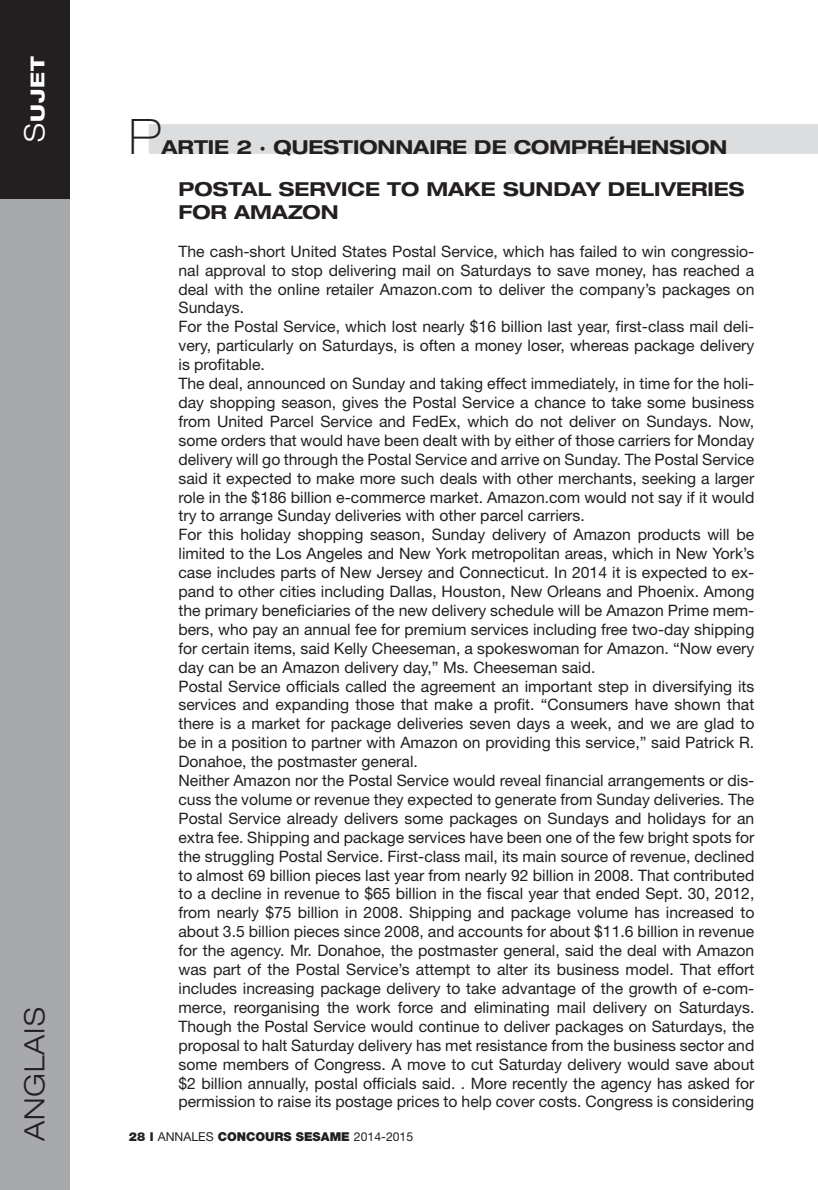
<style>
.page{position:relative;width:818px;height:1190px;background:#fff}
.page>*{position:absolute;margin:0;border:0;box-sizing:border-box;transform-origin:0 0}
.t1{font:100 expanded 49px "Helvetica Neue LT Std";color:#231f20}
.t2{font:300 expanded 28px "Helvetica Neue LT Std";letter-spacing:.03em;color:#231f20}
.t3{font:700 expanded 19.25px/42px "Helvetica Neue LT Std";color:#231f20}
.t4{font:800 expanded 19.25px "Helvetica Neue LT Std";color:#fff}
.t5{font:15.75px/18.9px "Helvetica Neue LT Std";color:#231f20}
.t6{font:900 12.25px "Helvetica Neue LT Std";color:#231f20}
.s1{font-weight:300;font-size:28px}
.s2{font-weight:400}
</style>
<div class="page">
<div style="left:0;top:0;width:69px;height:1190px;background:#a8a9ad"></div>
<div style="left:0;top:0;width:69px;height:198px;background:#231f20"></div>
<div style="left:149px;top:124px;width:668px;height:30px;background:#dcdddf"></div>
<p class="t4" style="left:25px;top:142px;width:87px;rotate:-90deg"><span class="s1">S</span>UJET</p>
<h2 class="t2" style="left:18px;top:1141px;width:135px;rotate:-90deg">ANGLAIS</h2>
<h1 class="t1" style="left:129px;top:107px;width:34px">P</h1>
<p class="t3" style="left:178px;top:125px;width:567px;text-indent:-17px">ARTIE 2 · QUESTIONNAIRE DE COMPRÉHENSION<br>POSTAL SERVICE TO MAKE SUNDAY DELIVERIES</p>
<p class="t3" style="left:178px;top:191px;width:162px">FOR AMAZON</p>
<p class="t5" style="left:178px;top:241px;width:577px">The cash-short United States Postal Service, which has failed to win congressio&shy;nal approval to stop delivering mail on Saturdays to save money, has reached a deal with the online retailer Amazon.com to deliver the company’s packages on Sundays.<br>For the Postal Service, which lost nearly $16 billion last year, first-class mail deli&shy;very, particularly on Saturdays, is often a money loser, whereas package delivery is profitable.<br>The deal, announced on Sunday and taking effect immediately, in time for the holi&shy;day shopping season, gives the Postal Service a chance to take some business from United Parcel Service and FedEx, which do not deliver on Sundays. Now, some orders that would have been dealt with by either of those carriers for Monday delivery will go through the Postal Service and arrive on Sunday. The Postal Service said it expected to make more such deals with other merchants, seeking a larger role in the $186 billion e-commerce market. Amazon.com would not say if it would try to arrange Sunday deliveries with other parcel carriers.<br>For this holiday shopping season, Sunday delivery of Amazon products will be limited to the Los Angeles and New York metropolitan areas, which in New York’s case includes parts of New Jersey and Connecticut. In 2014 it is expected to ex&shy;pand to other cities including Dallas, Houston, New Orleans and Phoenix. Among the primary beneficiaries of the new delivery schedule will be Amazon Prime mem&shy;bers, who pay an annual fee for premium services including free two-day shipping for certain items, said Kelly Cheeseman, a spokeswoman for Amazon. “Now every day can be an Amazon delivery day,” Ms. Cheeseman said.<br>Postal Service officials called the agreement an important step in diversifying its services and expanding those that make a profit. “Consumers have shown that there is a market for package deliveries seven days a week, and we are glad to be in a position to partner with Amazon on providing this service,” said Patrick R.<br>Donahoe, the postmaster general.<br>Neither Amazon nor the Postal Service would reveal financial arrangements or dis&shy;cuss the volume or revenue they expected to generate from Sunday deliveries. The Postal Service already delivers some packages on Sundays and holidays for an extra fee. Shipping and package services have been one of the few bright spots for the struggling Postal Service. First-class mail, its main source of revenue, declined to almost 69 billion pieces last year from nearly 92 billion in 2008. That contributed to a decline in revenue to $65 billion in the fiscal year that ended Sept. 30, 2012, from nearly $75 billion in 2008. Shipping and package volume has increased to about 3.5 billion pieces since 2008, and accounts for about $11.6 billion in revenue for the agency. Mr. Donahoe, the postmaster general, said the deal with Amazon was part of the Postal Service’s attempt to alter its business model. That effort includes increasing package delivery to take advantage of the growth of e-com&shy;merce, reorganising the work force and eliminating mail delivery on Saturdays.<br>Though the Postal Service would continue to deliver packages on Saturdays, the proposal to halt Saturday delivery has met resistance from the business sector and some members of Congress. A move to cut Saturday delivery would save about $2 billion annually, postal officials said. . More recently the agency has asked for permission to raise its postage prices to help cover costs. Congress is considering</p>
<p class="t6" style="left:129px;top:1129px;width:286px">28 l <span class="s2">ANNALES</span> CONCOURS SESAME <span class="s2">2014-2015</span></p>
</div>
